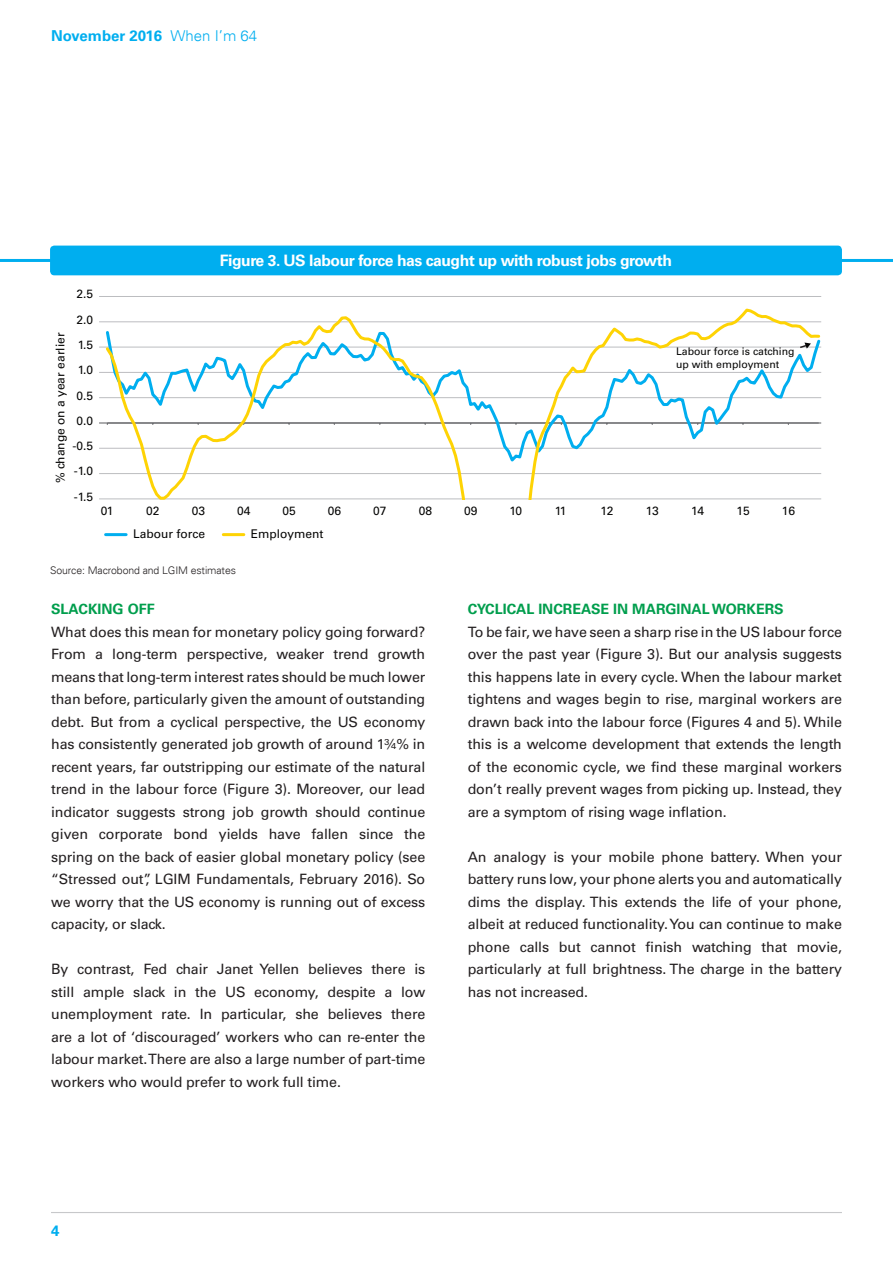
<style>
.page{position:relative;width:893px;height:1263px;background:#fff}
.page>*{position:absolute;margin:0;border:0;box-sizing:border-box;transform-origin:0 0}
.Graph_Title{font:700 15.75px "Univers LT Std";letter-spacing:-.03em;color:#fff}
.t1{font:700 15px "Univers LT Std";color:#00aeef}
.Body_Copy{font:14.25px/22.5px "Univers LT Std";letter-spacing:-.01em;color:#231f20;text-align:justify}
.Body_Copy_Heading_gr{font:700 14.25px "Univers LT Std";color:#009e4d}
.t2{font:12px "Univers LT Std";color:#050504}
.t3{font:10.5px/12.6px "Univers LT Std";color:#050504}
.Source{font:300 10.5px "Univers LT";letter-spacing:-.01em;color:#231f20}
.s1{font-family:"Univers LT";font-weight:300}
</style>
<div class="page">
<hr style="left:51px;top:1212px;width:791px;height:1px;background:#c7c8ca">
<hr style="left:0;top:259px;width:893px;height:3px;background:#00aeef">
<hr style="left:99px;top:498px;width:722px;height:1px;background:#bcbdc0">
<hr style="left:99px;top:473px;width:722px;height:1px;background:#bcbdc0">
<hr style="left:99px;top:448px;width:722px;height:1px;background:#bcbdc0">
<hr style="left:99px;top:422px;width:722px;height:2px;background:#6c6d70">
<hr style="left:99px;top:397px;width:722px;height:1px;background:#bcbdc0">
<hr style="left:99px;top:372px;width:722px;height:1px;background:#bcbdc0">
<hr style="left:99px;top:347px;width:722px;height:1px;background:#bcbdc0">
<hr style="left:99px;top:321px;width:722px;height:1px;background:#bcbdc0">
<hr style="left:99px;top:296px;width:722px;height:1px;background:#bcbdc0">
<svg style="left:103px;top:308px;width:719px;height:192px"></svg>
<hr style="left:106px;top:533px;width:20px;height:3px;background:#00aeef">
<hr style="left:223px;top:533px;width:21px;height:3px;background:#fed304">
<svg style="left:798px;top:342px;width:13px;height:7px"></svg>
<div style="left:50px;top:246px;width:792px;height:29px;background:#00aeef;border-radius:4px"></div>
<p class="t1" style="left:51px;top:27px;width:208px">November 2016 <span class="s1">When I’m 64</span></p>
<p class="t2" style="left:76px;top:287px;width:18px">2.5</p>
<p class="t2" style="left:76px;top:312px;width:18px">2.0</p>
<p class="t2" style="left:53px;top:483px;width:152px;rotate:-90deg">% change on a year earlier</p>
<p class="t2" style="left:78px;top:338px;width:17px">1.5</p>
<p class="t2" style="left:78px;top:363px;width:17px">1.0</p>
<p class="t2" style="left:76px;top:388px;width:18px">0.5</p>
<p class="t2" style="left:76px;top:413px;width:18px">0.0</p>
<p class="t2" style="left:72px;top:439px;width:22px">-0.5</p>
<p class="t2" style="left:74px;top:464px;width:21px">-1.0</p>
<p class="t2" style="left:74px;top:489px;width:21px">-1.5</p>
<p class="Graph_Title" style="left:220px;top:251px;width:454px">Figure 3. US labour force has caught up with robust jobs growth</p>
<p class="t3" style="left:676px;top:345px;width:120px">Labour force is catching up with employment</p>
<p class="t2" style="left:101px;top:504px;width:14px">01</p>
<p class="t2" style="left:146px;top:504px;width:15px">02</p>
<p class="t2" style="left:192px;top:504px;width:15px">03</p>
<p class="t2" style="left:237px;top:504px;width:15px">04</p>
<p class="t2" style="left:282px;top:504px;width:15px">05</p>
<p class="t2" style="left:328px;top:504px;width:15px">06</p>
<p class="t2" style="left:373px;top:504px;width:15px">07</p>
<p class="t2" style="left:419px;top:504px;width:15px">08</p>
<p class="t2" style="left:555px;top:504px;width:13px">11</p>
<p class="t2" style="left:600px;top:504px;width:15px">12</p>
<p class="t2" style="left:646px;top:504px;width:15px">13</p>
<p class="t2" style="left:691px;top:504px;width:14px">14</p>
<p class="t2" style="left:736px;top:504px;width:15px">15</p>
<p class="t2" style="left:782px;top:504px;width:15px">16</p>
<p class="t2" style="left:464px;top:504px;width:15px">09</p>
<p class="t2" style="left:509px;top:504px;width:14px">10</p>
<p class="t2" style="left:133px;top:527px;width:74px">Labour force</p>
<p class="t2" style="left:251px;top:527px;width:74px">Employment</p>
<p class="Source" style="left:50px;top:564px;width:187px">Source: Macrobond and LGIM estimates</p>
<p class="Body_Copy_Heading_gr" style="left:51px;top:601px;width:105px">SLACKING OFF</p>
<p class="Body_Copy" style="left:51px;top:620px;width:376px">What does this mean for monetary policy going forward?<br>From a long-term perspective, weaker trend growth means that long-term interest rates should be much lower than before, particularly given the amount of outstanding debt. But from a cyclical perspective, the US economy has consistently generated job growth of around 1¾% in recent years, far outstripping our estimate of the natural trend in the labour force (Figure 3). Moreover, our lead indicator suggests strong job growth should continue given corporate bond yields have fallen since the spring on the back of easier global monetary policy (see “Stressed out”, LGIM Fundamentals, February 2016). So we worry that the US economy is running out of excess capacity, or slack.</p>
<p class="Body_Copy" style="left:51px;top:958px;width:376px">By contrast, Fed chair Janet Yellen believes there is still ample slack in the US economy, despite a low unemployment rate. In particular, she believes there are a lot of ‘discouraged’ workers who can re-enter the labour market. There are also a large number of part-time workers who would prefer to work full time.</p>
<p class="Body_Copy_Heading_gr" style="left:468px;top:601px;width:317px">CYCLICAL INCREASE IN MARGINAL WORKERS</p>
<p class="Body_Copy" style="left:468px;top:620px;width:376px">To be fair, we have seen a sharp rise in the US labour force over the past year (Figure 3). But our analysis suggests this happens late in every cycle. When the labour market tightens and wages begin to rise, marginal workers are drawn back into the labour force (Figures 4 and 5). While this is a welcome development that extends the length of the economic cycle, we find these marginal workers don’t really prevent wages from picking up. Instead, they are a symptom of rising wage inflation.</p>
<p class="Body_Copy" style="left:468px;top:845px;width:376px">An analogy is your mobile phone battery. When your battery runs low, your phone alerts you and automatically dims the display. This extends the life of your phone, albeit at reduced functionality. You can continue to make phone calls but cannot finish watching that movie, particularly at full brightness. The charge in the battery has not increased.</p>
<p class="t1" style="left:51px;top:1221px;width:10px">4</p>
</div>
